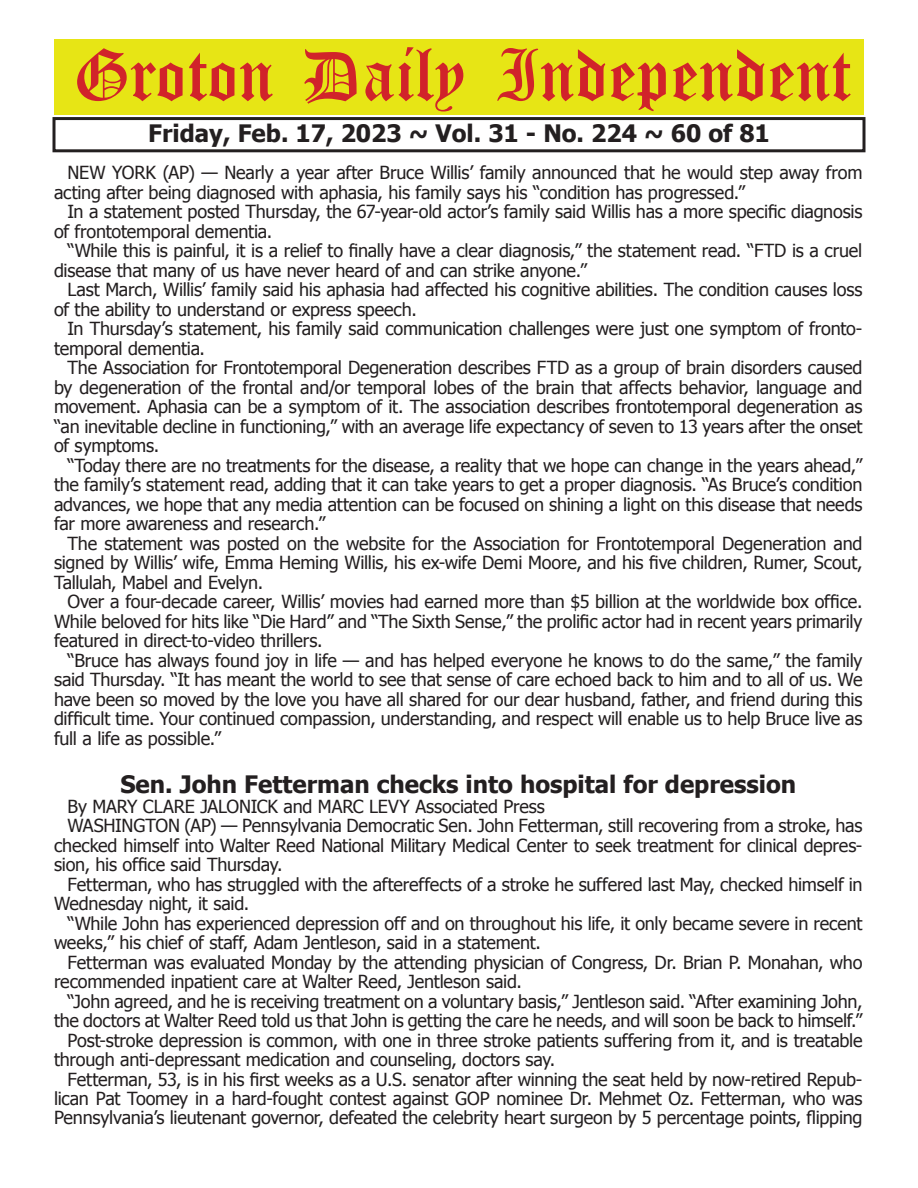
<style>
.page{position:relative;width:918px;height:1188px;background:#fff}
.page>*{position:absolute;margin:0;border:0;box-sizing:border-box;transform-origin:0 0}
.t1{font:54px "Old English Five";color:#d1232a}
.t2{font:700 24px "Tahoma";color:#231f20}
.t3{font:18px/19.5px "Tahoma";letter-spacing:-.01em;color:#231f20}
</style>
<div class="page">
<div style="left:52px;top:117px;width:814px;height:35px;border:3px solid #231f20"></div>
<div style="left:54px;top:40px;width:810px;height:75px;background:#e7e515"></div>
<h1 class="t1" style="left:73px;top:50px;width:779px">Groton Daily Independent</h1>
<h2 class="t2" style="left:148px;top:116px;width:623px">Friday, Feb. 17, 2023 ~ Vol. 31 - No. 224 ~ 60 of 81</h2>
<p class="t3" style="left:54px;top:162px;width:810px;text-indent:14px">NEW YORK (AP) — Nearly a year after Bruce Willis’ family announced that he would step away from acting after being diagnosed with aphasia, his family says his “condition has progressed.”</p>
<p class="t3" style="left:54px;top:201px;width:810px;text-indent:14px">In a statement posted Thursday, the 67-year-old actor’s family said Willis has a more specific diagnosis of frontotemporal dementia.</p>
<p class="t3" style="left:54px;top:240px;width:810px;text-indent:14px">“While this is painful, it is a relief to finally have a clear diagnosis,” the statement read. “FTD is a cruel disease that many of us have never heard of and can strike anyone.”</p>
<p class="t3" style="left:54px;top:279px;width:810px;text-indent:14px">Last March, Willis’ family said his aphasia had affected his cognitive abilities. The condition causes loss of the ability to understand or express speech.</p>
<p class="t3" style="left:54px;top:318px;width:810px;text-indent:14px">In Thursday’s statement, his family said communication challenges were just one symptom of fronto&shy;temporal dementia.</p>
<p class="t3" style="left:54px;top:357px;width:810px;text-align:justify;text-indent:14px">The Association for Frontotemporal Degeneration describes FTD as a group of brain disorders caused by degeneration of the frontal and/or temporal lobes of the brain that affects behavior, language and movement. Aphasia can be a symptom of it. The association describes frontotemporal degeneration as “an inevitable decline in functioning,” with an average life expectancy of seven to 13 years after the onset of symptoms.</p>
<p class="t3" style="left:54px;top:455px;width:810px;text-align:justify;text-indent:14px">“Today there are no treatments for the disease, a reality that we hope can change in the years ahead,” the family’s statement read, adding that it can take years to get a proper diagnosis. “As Bruce’s condition advances, we hope that any media attention can be focused on shining a light on this disease that needs far more awareness and research.”</p>
<p class="t3" style="left:54px;top:533px;width:810px;text-align:justify;text-indent:14px">The statement was posted on the website for the Association for Frontotemporal Degeneration and signed by Willis’ wife, Emma Heming Willis, his ex-wife Demi Moore, and his five children, Rumer, Scout, Tallulah, Mabel and Evelyn.</p>
<p class="t3" style="left:54px;top:591px;width:810px;text-align:justify;text-indent:14px">Over a four-decade career, Willis’ movies had earned more than $5 billion at the worldwide box office.<br>While beloved for hits like “Die Hard” and “The Sixth Sense,” the prolific actor had in recent years primarily featured in direct-to-video thrillers.</p>
<p class="t3" style="left:54px;top:650px;width:810px;text-align:justify;text-indent:14px">“Bruce has always found joy in life — and has helped everyone he knows to do the same,” the family said Thursday. “It has meant the world to see that sense of care echoed back to him and to all of us. We have been so moved by the love you have all shared for our dear husband, father, and friend during this difficult time. Your continued compassion, understanding, and respect will enable us to help Bruce live as full a life as possible.”</p>
<h2 class="t2" style="left:120px;top:768px;width:677px">Sen. John Fetterman checks into hospital for depression</h2>
<p class="t3" style="left:68px;top:795px;width:479px">By MARY CLARE JALONICK and MARC LEVY Associated Press</p>
<p class="t3" style="left:68px;top:815px;width:797px">WASHINGTON (AP) — Pennsylvania Democratic Sen. John Fetterman, still recovering from a stroke, has</p>
<p class="t3" style="left:54px;top:834px;width:810px">checked himself into Walter Reed National Military Medical Center to seek treatment for clinical depres-</p>
<p class="t3" style="left:54px;top:854px;width:230px">sion, his office said Thursday.</p>
<p class="t3" style="left:68px;top:873px;width:797px">Fetterman, who has struggled with the aftereffects of a stroke he suffered last May, checked himself in</p>
<p class="t3" style="left:54px;top:893px;width:197px">Wednesday night, it said.</p>
<p class="t3" style="left:68px;top:912px;width:796px">“While John has experienced depression off and on throughout his life, it only became severe in recent</p>
<p class="t3" style="left:54px;top:932px;width:488px">weeks,” his chief of staff, Adam Jentleson, said in a statement.</p>
<p class="t3" style="left:68px;top:951px;width:797px">Fetterman was evaluated Monday by the attending physician of Congress, Dr. Brian P. Monahan, who</p>
<p class="t3" style="left:54px;top:971px;width:469px">recommended inpatient care at Walter Reed, Jentleson said.</p>
<p class="t3" style="left:68px;top:990px;width:796px">“John agreed, and he is receiving treatment on a voluntary basis,” Jentleson said. “After examining John,</p>
<p class="t3" style="left:54px;top:1010px;width:810px">the doctors at Walter Reed told us that John is getting the care he needs, and will soon be back to himself.”</p>
<p class="t3" style="left:68px;top:1029px;width:797px">Post-stroke depression is common, with one in three stroke patients suffering from it, and is treatable</p>
<p class="t3" style="left:54px;top:1049px;width:503px">through anti-depressant medication and counseling, doctors say.</p>
<p class="t3" style="left:68px;top:1068px;width:796px">Fetterman, 53, is in his first weeks as a U.S. senator after winning the seat held by now-retired Repub-</p>
<p class="t3" style="left:54px;top:1088px;width:810px">lican Pat Toomey in a hard-fought contest against GOP nominee Dr. Mehmet Oz. Fetterman, who was</p>
<p class="t3" style="left:54px;top:1107px;width:810px">Pennsylvania’s lieutenant governor, defeated the celebrity heart surgeon by 5 percentage points, flipping</p>
</div>
